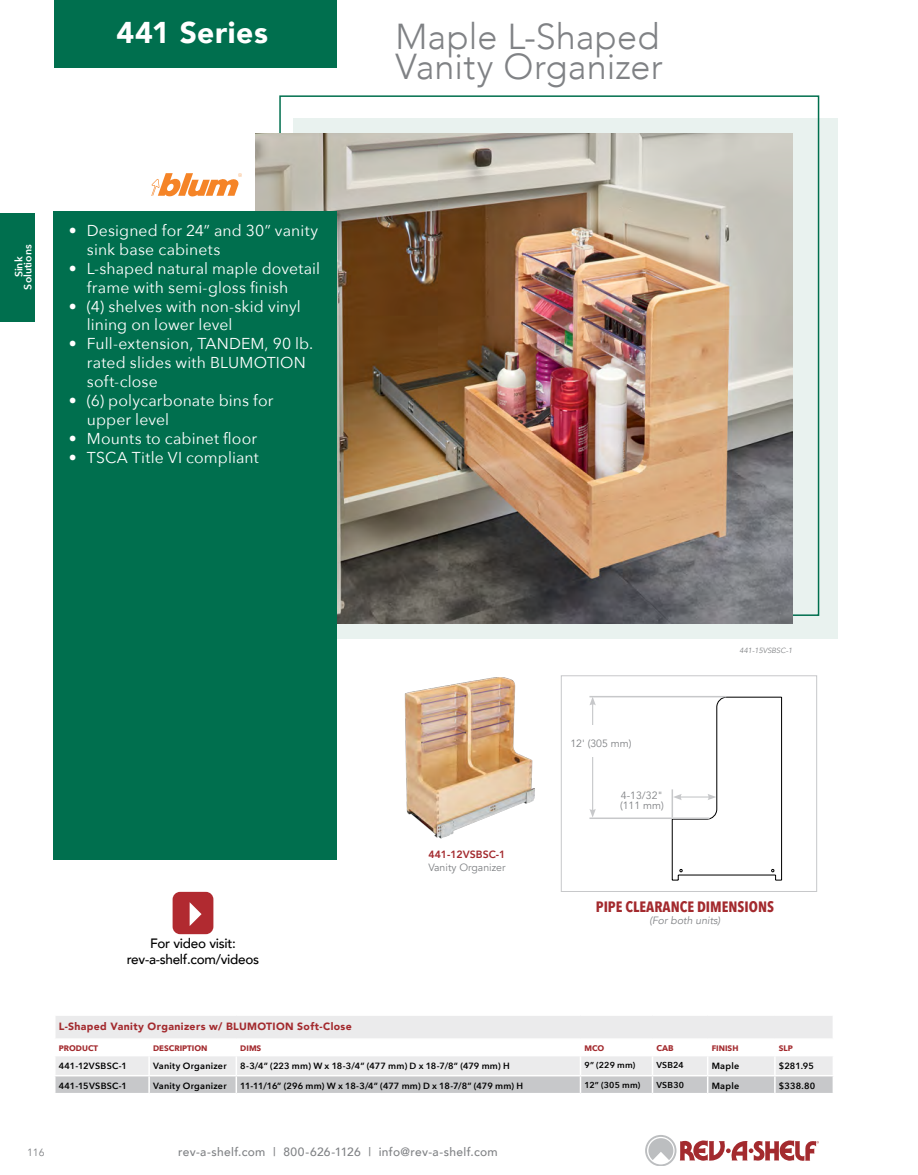
<style>
.page{position:relative;width:918px;height:1175px;background:#fff}
.page>*{position:absolute;margin:0;border:0;box-sizing:border-box;transform-origin:0 0}
.Page_Header{font:300 36px "Avenir";letter-spacing:.005em;color:#808285}
.Series_Name{font:900 30px "Avenir";letter-spacing:.02em;color:#fff}
.Bullets{font:15.75px/18.9px "Avenir Next";letter-spacing:.005em;color:#fff}
.t1{font:700 15px "Avenir Next Condensed";color:#a32a2e}
.t2{font:500 13.5px "Avenir";letter-spacing:-.02em;color:#000}
.t3{font:500 12px "Avenir";letter-spacing:.03em;color:#808285}
.Chart_Heading{font:900 10.5px "Avenir";letter-spacing:.035em;color:#a32a2e}
.t4{font:10.5px/10.5px "Avenir";color:#808285}
.t5{font:italic 10.5px "Avenir";color:#808285}
.t6{font:600 10.5px/9px "Avenir Next";color:#fff;text-align:center}
.t7{font:800 10.5px "Avenir";color:#a32a2e}
.Table_copy{font:600 9px "Avenir Next";letter-spacing:.025em;color:#000}
.Table_copy-2{font:600 9px "Avenir Next";letter-spacing:-.01em;color:#000}
.Chart_Part{font:600 9px "Avenir Next";letter-spacing:.03em;color:#000}
.MCO_INSET_BC{font:600 8.7px "Avenir Next";letter-spacing:.02em;color:#000}
.Column_Header{font:700 8.25px "Avenir Next";color:#a32a2e}
.t8{font:700 7.95px "Avenir Next";color:#a32a2e}
.t9{font:italic 7.5px "Avenir";color:#808285}
</style>
<div class="page">
<div style="left:0;top:213px;width:35px;height:108px;background:#006f4e"></div>
<svg style="left:645px;top:1135px;width:174px;height:30px"></svg>
<div style="left:294px;top:118px;width:544px;height:520px;background:#e9f2ef"></div>
<img style="left:256px;top:133px;width:536px;height:490px">
<div style="left:54px;top:0;width:283px;height:68px;background:#006f4e"></div>
<img style="left:404px;top:677px;width:131px;height:162px">
<svg style="left:55px;top:1016px;width:778px;height:77px"></svg>
<hr style="left:580px;top:1092px;width:72px;height:2px;background:#fff">
<svg style="left:151px;top:173px;width:91px;height:24px"></svg>
<div style="left:561px;top:675px;width:256px;height:216px;border:1px solid #c7c8ca"></div>
<hr style="left:592px;top:703px;width:1px;height:108px;background:#c7c8ca">
<svg style="left:589px;top:697px;width:7px;height:8px"></svg>
<svg style="left:589px;top:809px;width:7px;height:8px"></svg>
<div style="left:570px;top:725px;width:51px;height:32px;background:#fff"></div>
<hr style="left:589px;top:696px;width:137px;height:1px;background:#c7c8ca">
<hr style="left:589px;top:817px;width:120px;height:2px;background:#c7c8ca">
<svg style="left:671px;top:696px;width:112px;height:185px"></svg>
<div style="left:173px;top:891px;width:40px;height:43px;background:#b12a30;border-radius:8px"></div>
<svg style="left:190px;top:902px;width:12px;height:24px"></svg>
<div style="left:54px;top:211px;width:283px;height:648px;background:#006f4e"></div>
<p class="Series_Name" style="left:117px;top:7px;width:153px">441 Series</p>
<p class="t6" style="left:14px;top:289px;width:46px;rotate:-90deg">Sink<br>Solutions</p>
<p class="Bullets" style="left:87px;top:220px;width:233px;text-indent:-18px">• Designed for 24” and 30” vanity sink base cabinets</p>
<p class="Bullets" style="left:87px;top:258px;width:235px;text-indent:-18px">• L-shaped natural maple dovetail frame with semi-gloss finish</p>
<p class="Bullets" style="left:87px;top:296px;width:216px;text-indent:-18px">• (4) shelves with non-skid vinyl lining on lower level</p>
<p class="Bullets" style="left:87px;top:334px;width:228px;text-indent:-18px">• Full-extension, TANDEM, 90 lb. rated slides with BLUMOTION soft-close</p>
<p class="Bullets" style="left:87px;top:390px;width:188px;text-indent:-18px">• (6) polycarbonate bins for upper level</p>
<p class="Bullets" style="left:69px;top:428px;width:190px">• Mounts to cabinet floor</p>
<p class="Bullets" style="left:69px;top:447px;width:191px">• TSCA Title VI compliant</p>
<p class="Page_Header" style="left:396px;top:15px;width:265px">Maple L-Shaped</p>
<p class="Page_Header" style="left:396px;top:45px;width:269px">Vanity Organizer</p>
<p class="t2" style="left:150px;top:931px;width:87px">For video visit:</p>
<p class="t2" style="left:127px;top:947px;width:134px">rev-a-shelf.com/videos</p>
<p class="t7" style="left:428px;top:846px;width:78px">441-12VSBSC-1</p>
<p class="t4" style="left:428px;top:862px;width:79px">Vanity Organizer</p>
<p class="t4" style="left:570px;top:738px;width:63px">12' (305 mm)</p>
<p class="t4" style="left:620px;top:790px;width:45px">4-13/32" (111 mm)</p>
<p class="t9" style="left:740px;top:646px;width:54px">441-15VSBSC-1</p>
<p class="t1" style="left:596px;top:897px;width:180px">PIPE CLEARANCE DIMENSIONS</p>
<p class="t5" style="left:649px;top:914px;width:72px">(For both units)</p>
<p class="Chart_Heading" style="left:59px;top:1017px;width:295px">L-Shaped Vanity Organizers w/ BLUMOTION Soft-Close</p>
<p class="t8" style="left:59px;top:1041px;width:41px">PRODUCT</p>
<p class="t8" style="left:153px;top:1041px;width:56px">DESCRIPTION</p>
<p class="t8" style="left:240px;top:1041px;width:23px">DIMS</p>
<p class="t8" style="left:584px;top:1041px;width:21px">MCO</p>
<p class="Column_Header" style="left:656px;top:1041px;width:19px">CAB</p>
<p class="t8" style="left:712px;top:1041px;width:28px">FINISH</p>
<p class="t8" style="left:779px;top:1041px;width:16px">SLP</p>
<p class="Chart_Part" style="left:59px;top:1057px;width:70px">441-12VSBSC-1</p>
<p class="Table_copy" style="left:153px;top:1057px;width:75px">Vanity Organizer</p>
<p class="Table_copy" style="left:240px;top:1057px;width:271px">8-3/4” (223 mm) W x 18-3/4” (477 mm) D x 18-7/8” (479 mm) H</p>
<p class="MCO_INSET_BC" style="left:584px;top:1057px;width:52px">9” (229 mm)</p>
<p class="MCO_INSET_BC" style="left:656px;top:1057px;width:29px">VSB24</p>
<p class="Table_copy" style="left:712px;top:1057px;width:29px">Maple</p>
<p class="Table_copy" style="left:779px;top:1057px;width:37px">$281.95</p>
<p class="Chart_Part" style="left:59px;top:1077px;width:70px">441-15VSBSC-1</p>
<p class="Table_copy" style="left:153px;top:1077px;width:75px">Vanity Organizer</p>
<p class="Table_copy-2" style="left:240px;top:1077px;width:284px">11-11/16” (296 mm) W x 18-3/4” (477 mm) D x 18-7/8” (479 mm) H</p>
<p class="MCO_INSET_BC" style="left:584px;top:1077px;width:57px">12” (305 mm)</p>
<p class="MCO_INSET_BC" style="left:656px;top:1077px;width:29px">VSB30</p>
<p class="Table_copy" style="left:712px;top:1077px;width:29px">Maple</p>
<p class="Table_copy" style="left:779px;top:1077px;width:38px">$338.80</p>
<p class="t4" style="left:27px;top:1146px;width:19px">116</p>
<p class="t3" style="left:178px;top:1141px;width:321px">rev-a-shelf.com | 800-626-1126 | info@rev-a-shelf.com</p>
</div>
